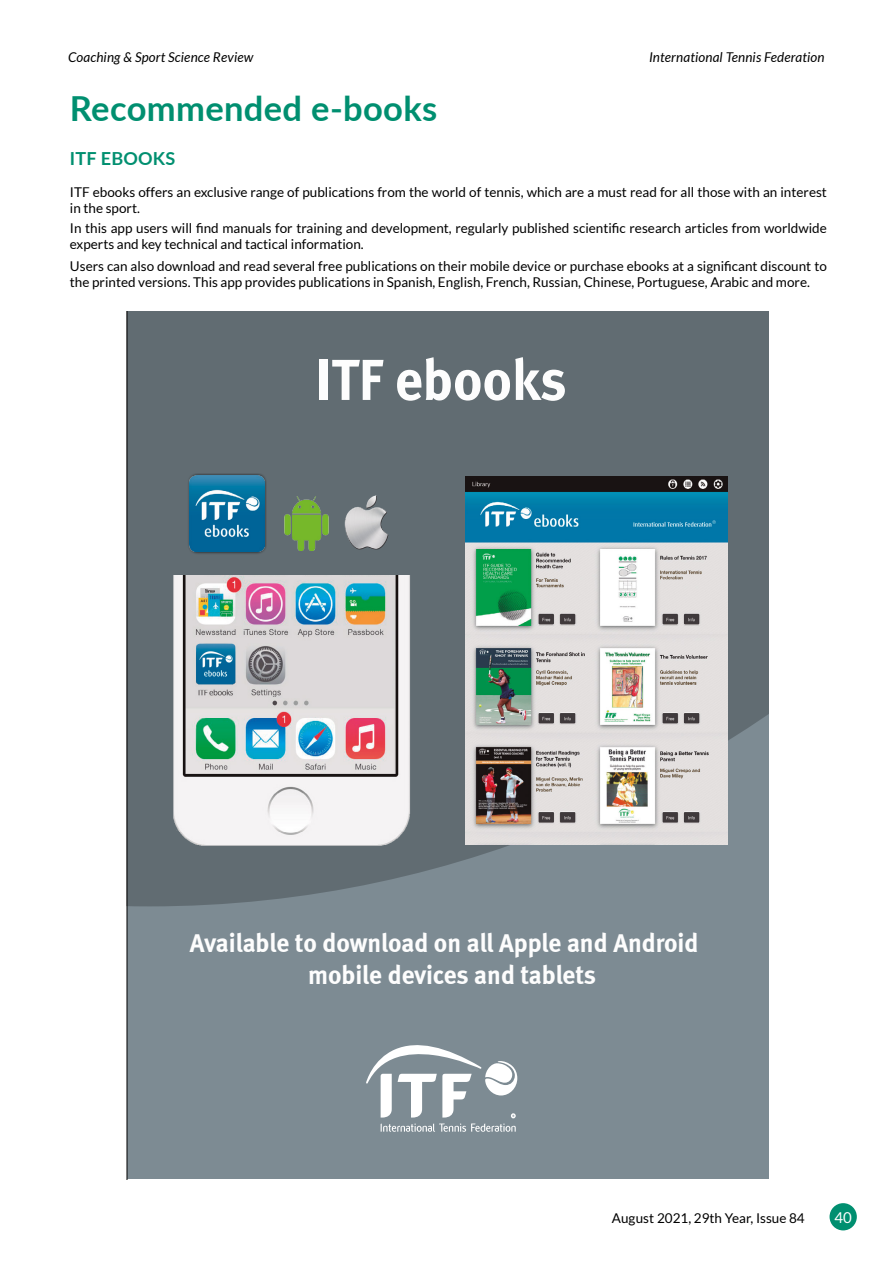
<style>
.page{position:relative;width:893px;height:1263px;background:#fff}
.page>*{position:absolute;margin:0;border:0;box-sizing:border-box;transform-origin:0 0}
.t1{font:700 57.6px "Meta";color:#fdfdfd;scale:.96 1}
.t2{font:700 34.5px "Lato";letter-spacing:.01em;color:#008f70}
.t3{font:700 26.4px/31.7px "Meta";letter-spacing:-.005em;color:#fdfdfd;scale:.96 1}
.t4{font:700 18px "Lato";letter-spacing:.01em;color:#008f70}
.t5{font:15px "Lato";color:#fff}
.t6{font:13.5px/16.2px "Lato";color:#000}
.t7{font:italic 13.5px "Lato";letter-spacing:.01em;color:#000}
</style>
<div class="page">
<div style="left:829px;top:1203px;width:28px;height:27px;background:#008f70;border-radius:50%"></div>
<div style="left:127px;top:906px;width:642px;height:273px;background:#7d8b93"></div>
<svg style="left:127px;top:311px;width:642px;height:595px;background:#657076"></svg>
<svg style="left:366px;top:1040px;width:151px;height:92px"></svg>
<img style="left:465px;top:477px;width:263px;height:367px">
<div style="left:187px;top:473px;width:80px;height:82px;background:#000;opacity:.75"></div>
<img style="left:190px;top:475px;width:74px;height:77px">
<img style="left:281px;top:496px;width:52px;height:54px">
<img style="left:340px;top:494px;width:54px;height:56px">
<img style="left:133px;top:576px;width:323px;height:282px">
<p class="t7" style="left:68px;top:50px;width:187px">Coaching &amp; Sport Science Review</p>
<p class="t7" style="left:649px;top:50px;width:177px">International Tennis Federation</p>
<h2 class="t2" style="left:70px;top:83px;width:369px">Recommended e-books</h2>
<h3 class="t4" style="left:70px;top:146px;width:107px">ITF EBOOKS</h3>
<p class="t6" style="left:70px;top:184px;width:758px">ITF ebooks offers an exclusive range of publications from the world of tennis, which are a must read for all those with an interest in the sport.</p>
<p class="t6" style="left:70px;top:220px;width:758px">In this app users will find manuals for training and development, regularly published scientific research articles from worldwide experts and key technical and tactical information.</p>
<p class="t6" style="left:70px;top:258px;width:758px">Users can also download and read several free publications on their mobile device or purchase ebooks at a significant discount to the printed versions. This app provides publications in Spanish, English, French, Russian, Chinese, Portuguese, Arabic and more.</p>
<h1 class="t1" style="left:316px;top:346px;width:263px">ITF ebooks</h1>
<h3 class="t3" style="left:308px;top:927px;width:408px;text-indent:-118px">Available to download on all Apple and Android mobile devices and tablets</h3>
<p class="t6" style="left:612px;top:1209px;width:195px">August 2021, 29th Year, Issue 84</p>
<p class="t5" style="left:834px;top:1209px;width:19px">40</p>
</div>
